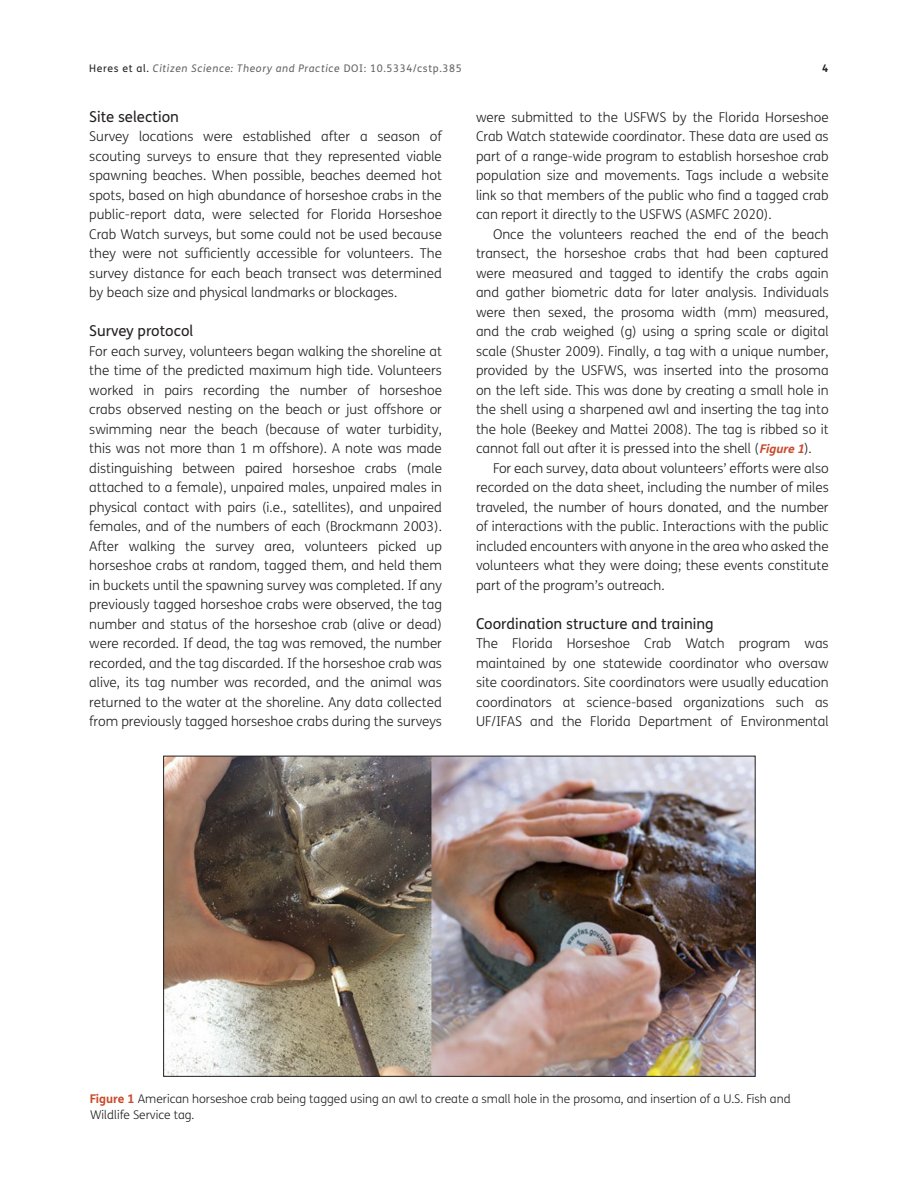
<style>
.page{position:relative;width:918px;height:1188px;background:#fff}
.page>*{position:absolute;margin:0;border:0;box-sizing:border-box;transform-origin:0 0}
.t1{font:15px "FS Me";color:#231f20}
.Body_Copy_-_1st_Para{font:300 13.5px/19.5px "FS Me";color:#231f20;text-align:justify}
.Body_Copy{font:300 13.5px/19.5px "FS Me";color:#231f20;text-align:justify}
.Figure_copy{font:300 12px/16.5px "FS Me";color:#231f20}
.t2{font:italic 10.5px "FS Me";letter-spacing:.06em;color:#636366}
.t3{font:700 10.5px "FS Me";color:#231f20}
.s1{font-style:normal;color:#231f20}
.s2{font-style:normal}
.s3{font-weight:700;font-style:italic;font-size:12px;color:#cb4a2b}
.s4{font-weight:700;color:#cb4a2b}
</style>
<div class="page">
<img style="left:165px;top:758px;width:589px;height:317px">
<p class="t2" style="left:89px;top:62px;width:374px"><span class="s1">Heres et al.</span> Citizen Science: Theory and Practice <span class="s2">DOI: 10.5334/cstp.385</span></p>
<p class="t3" style="left:822px;top:61px;width:8px">4</p>
<h3 class="t1" style="left:89px;top:108px;width:91px">Site selection</h3>
<p class="Body_Copy_-_1st_Para" style="left:89px;top:127px;width:354px">Survey locations were established after a season of scouting surveys to ensure that they represented viable spawning beaches. When possible, beaches deemed hot spots, based on high abundance of horseshoe crabs in the public-report data, were selected for Florida Horseshoe Crab Watch surveys, but some could not be used because they were not sufficiently accessible for volunteers. The survey distance for each beach transect was determined by beach size and physical landmarks or blockages.</p>
<h3 class="t1" style="left:89px;top:322px;width:106px">Survey protocol</h3>
<p class="Body_Copy_-_1st_Para" style="left:89px;top:341px;width:354px">For each survey, volunteers began walking the shoreline at the time of the predicted maximum high tide. Volunteers worked in pairs recording the number of horseshoe crabs observed nesting on the beach or just offshore or swimming near the beach (because of water turbidity, this was not more than 1 m offshore). A note was made distinguishing between paired horseshoe crabs (male attached to a female), unpaired males, unpaired males in physical contact with pairs (i.e., satellites), and unpaired females, and of the numbers of each (Brockmann 2003).<br>After walking the survey area, volunteers picked up horseshoe crabs at random, tagged them, and held them in buckets until the spawning survey was completed. If any previously tagged horseshoe crabs were observed, the tag number and status of the horseshoe crab (alive or dead) were recorded. If dead, the tag was removed, the number recorded, and the tag discarded. If the horseshoe crab was alive, its tag number was recorded, and the animal was returned to the water at the shoreline. Any data collected from previously tagged horseshoe crabs during the surveys</p>
<p class="Body_Copy_-_1st_Para" style="left:476px;top:107px;width:354px">were submitted to the USFWS by the Florida Horseshoe Crab Watch statewide coordinator. These data are used as part of a range-wide program to establish horseshoe crab population size and movements. Tags include a website link so that members of the public who find a tagged crab can report it directly to the USFWS (ASMFC 2020).</p>
<p class="Body_Copy" style="left:476px;top:224px;width:354px;text-indent:17px">Once the volunteers reached the end of the beach transect, the horseshoe crabs that had been captured were measured and tagged to identify the crabs again and gather biometric data for later analysis. Individuals were then sexed, the prosoma width (mm) measured, and the crab weighed (g) using a spring scale or digital scale (Shuster 2009). Finally, a tag with a unique number, provided by the USFWS, was inserted into the prosoma on the left side. This was done by creating a small hole in the shell using a sharpened awl and inserting the tag into the hole (Beekey and Mattei 2008). The tag is ribbed so it cannot fall out after it is pressed into the shell (<span class="s3">Figure 1</span>).</p>
<p class="Body_Copy" style="left:476px;top:458px;width:354px;text-indent:17px">For each survey, data about volunteers’ efforts were also recorded on the data sheet, including the number of miles traveled, the number of hours donated, and the number of interactions with the public. Interactions with the public included encounters with anyone in the area who asked the volunteers what they were doing; these events constitute part of the program’s outreach.</p>
<h3 class="t1" style="left:476px;top:615px;width:239px">Coordination structure and training</h3>
<p class="Body_Copy_-_1st_Para" style="left:476px;top:634px;width:354px">The Florida Horseshoe Crab Watch program was maintained by one statewide coordinator who oversaw site coordinators. Site coordinators were usually education coordinators at science-based organizations such as UF/IFAS and the Florida Department of Environmental</p>
<p class="Figure_copy" style="left:90px;top:1091px;width:702px"><span class="s4">Figure 1</span> American horseshoe crab being tagged using an awl to create a small hole in the prosoma, and insertion of a U.S. Fish and<br>Wildlife Service tag.</p>
</div>
